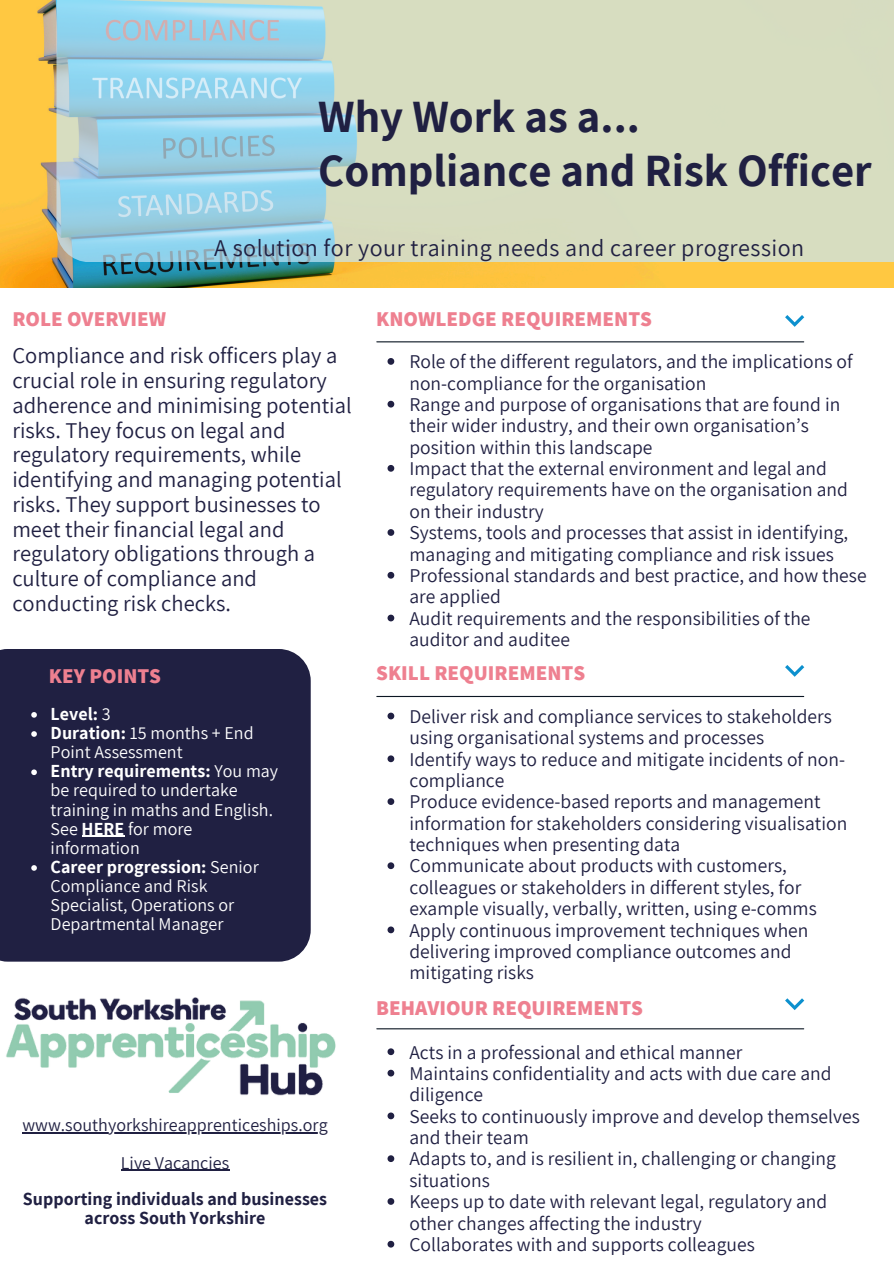
<style>
.page{position:relative;width:894px;height:1264px;background:#fff}
.page>*{position:absolute;margin:0;border:0;box-sizing:border-box;transform-origin:0 0}
.t1{font:700 45px/54px "Assistant";color:#202042}
.t2{font:24px "Assistant";letter-spacing:.02em;color:#202042}
.t3{font:22.5px/24.8px "Assistant";color:#202042}
.t4{font:800 21px "Assistant";color:#ee8090}
.t5{font:19.5px/21.3px "Assistant";color:#202042}
.t6{font:18px/19.2px "Assistant";color:#fff}
.t7{font:700 18px/19.2px "Assistant";color:#202042;text-align:center}
.t8{font:18px "Assistant";color:#202042}
.t9{font:700 18px "Assistant";color:#fff}
.s1{font-weight:400}
.s2{font-weight:700}
</style>
<div class="page">
<img style="left:0;top:0;width:893px;height:288px">
<svg style="left:56px;top:0;width:837px;height:262px;background:#c3d7ca"></svg>
<hr style="left:377px;top:341px;width:426px;height:1px;background:#0b1623">
<hr style="left:377px;top:696px;width:426px;height:1px;background:#0b1623">
<hr style="left:377px;top:1028px;width:426px;height:1px;background:#0b1623">
<svg style="left:785px;top:315px;width:19px;height:12px"></svg>
<svg style="left:785px;top:998px;width:19px;height:12px"></svg>
<img style="left:6px;top:997px;width:330px;height:99px">
<svg style="left:387px;top:358px;width:7px;height:7px"></svg>
<svg style="left:387px;top:401px;width:7px;height:6px"></svg>
<svg style="left:387px;top:465px;width:7px;height:6px"></svg>
<svg style="left:387px;top:529px;width:7px;height:7px"></svg>
<svg style="left:387px;top:572px;width:7px;height:6px"></svg>
<svg style="left:387px;top:614px;width:7px;height:7px"></svg>
<svg style="left:387px;top:712px;width:7px;height:7px"></svg>
<svg style="left:387px;top:755px;width:7px;height:7px"></svg>
<svg style="left:387px;top:798px;width:7px;height:7px"></svg>
<svg style="left:387px;top:862px;width:7px;height:7px"></svg>
<svg style="left:387px;top:926px;width:7px;height:7px"></svg>
<div style="left:0;top:649px;width:310px;height:312px;background:#202042"></div>
<svg style="left:31px;top:712px;width:6px;height:5px"></svg>
<svg style="left:31px;top:731px;width:6px;height:5px"></svg>
<svg style="left:31px;top:769px;width:6px;height:6px"></svg>
<hr style="left:82px;top:835px;width:42px;height:2px;background:#fff">
<svg style="left:31px;top:865px;width:6px;height:5px"></svg>
<svg style="left:785px;top:665px;width:19px;height:11px"></svg>
<hr style="left:22px;top:1132px;width:306px;height:1px;background:#202042">
<hr style="left:121px;top:1169px;width:108px;height:1px;background:#202042">
<svg style="left:387px;top:1048px;width:7px;height:7px"></svg>
<svg style="left:387px;top:1069px;width:7px;height:7px"></svg>
<svg style="left:387px;top:1112px;width:7px;height:7px"></svg>
<svg style="left:387px;top:1155px;width:7px;height:6px"></svg>
<svg style="left:387px;top:1198px;width:7px;height:6px"></svg>
<svg style="left:387px;top:1240px;width:7px;height:7px"></svg>
<p class="t1" style="left:318px;top:89px;width:554px">Why Work as a...<br>Compliance and Risk Officer</p>
<p class="t4" style="left:12px;top:305px;width:155px">ROLE OVERVIEW</p>
<p class="t2" style="left:214px;top:231px;width:591px">A solution for your training needs and career progression</p>
<h3 class="t4" style="left:376px;top:305px;width:277px">KNOWLEDGE REQUIREMENTS</h3>
<p class="t3" style="left:12px;top:342px;width:341px">Compliance and risk officers play a crucial role in ensuring regulatory adherence and minimising potential risks. They focus on legal and regulatory requirements, while identifying and managing potential risks. They support businesses to meet their financial legal and regulatory obligations through a culture of compliance and conducting risk checks.</p>
<h5 class="t4" style="left:49px;top:661px;width:114px">KEY POINTS</h5>
<p class="t9" style="left:51px;top:701px;width:62px">Level: <span class="s1">3</span></p>
<p class="t6" style="left:51px;top:723px;width:204px"><span class="s2">Duration:</span> 15 months + End<br>Point Assessment</p>
<p class="t6" style="left:51px;top:761px;width:229px"><span class="s2">Entry requirements:</span> You may be required to undertake training in maths and English.<br>See <span class="s2">HERE</span> for more information</p>
<p class="t6" style="left:51px;top:856px;width:210px"><span class="s2">Career progression:</span> Senior<br>Compliance and Risk<br>Specialist, Operations or<br>Departmental Manager</p>
<p class="t8" style="left:22px;top:1112px;width:307px">www.southyorkshireapprenticeships.org</p>
<h3 class="t8" style="left:121px;top:1150px;width:110px">Live Vacancies</h3>
<p class="t7" style="left:23px;top:1189px;width:305px">Supporting individuals and businesses across South Yorkshire</p>
<h1 class="t5" style="left:409px;top:350px;width:444px">Role of the different regulators, and the implications of non-compliance for the organisation</h1>
<h2 class="t5" style="left:409px;top:393px;width:432px">Range and purpose of organisations that are found in their wider industry, and their own organisation’s position within this landscape</h2>
<h3 class="t5" style="left:409px;top:457px;width:440px">Impact that the external environment and legal and regulatory requirements have on the organisation and on their industry</h3>
<h3 class="t5" style="left:409px;top:521px;width:440px">Systems, tools and processes that assist in identifying, managing and mitigating compliance and risk issues</h3>
<p class="t5" style="left:409px;top:564px;width:458px">Professional standards and best practice, and how these are applied</p>
<h2 class="t5" style="left:409px;top:607px;width:402px">Audit requirements and the responsibilities of the auditor and auditee</h2>
<p class="t4" style="left:376px;top:658px;width:210px">SKILL REQUIREMENTS</p>
<p class="t5" style="left:409px;top:705px;width:424px">Deliver risk and compliance services to stakeholders using organisational systems and processes</p>
<p class="t5" style="left:409px;top:747px;width:437px">Identify ways to reduce and mitigate incidents of non&shy;compliance</p>
<p class="t5" style="left:409px;top:790px;width:439px">Produce evidence-based reports and management information for stakeholders considering visualisation techniques when presenting data</p>
<p class="t5" style="left:409px;top:854px;width:409px">Communicate about products with customers, colleagues or stakeholders in different styles, for example visually, verbally, written, using e-comms</p>
<p class="t5" style="left:409px;top:918px;width:400px">Apply continuous improvement techniques when delivering improved compliance outcomes and mitigating risks</p>
<p class="t4" style="left:376px;top:993px;width:268px">BEHAVIOUR REQUIREMENTS</p>
<p class="t5" style="left:409px;top:1040px;width:334px">Acts in a professional and ethical manner</p>
<p class="t5" style="left:409px;top:1062px;width:423px">Maintains confidentiality and acts with due care and diligence</p>
<p class="t5" style="left:409px;top:1104px;width:452px">Seeks to continuously improve and develop themselves and their team</p>
<p class="t5" style="left:409px;top:1147px;width:428px">Adapts to, and is resilient in, challenging or changing situations</p>
<p class="t5" style="left:409px;top:1190px;width:419px">Keeps up to date with relevant legal, regulatory and other changes affecting the industry</p>
<h3 class="t5" style="left:409px;top:1233px;width:347px">Collaborates with and supports colleagues</h3>
</div>
